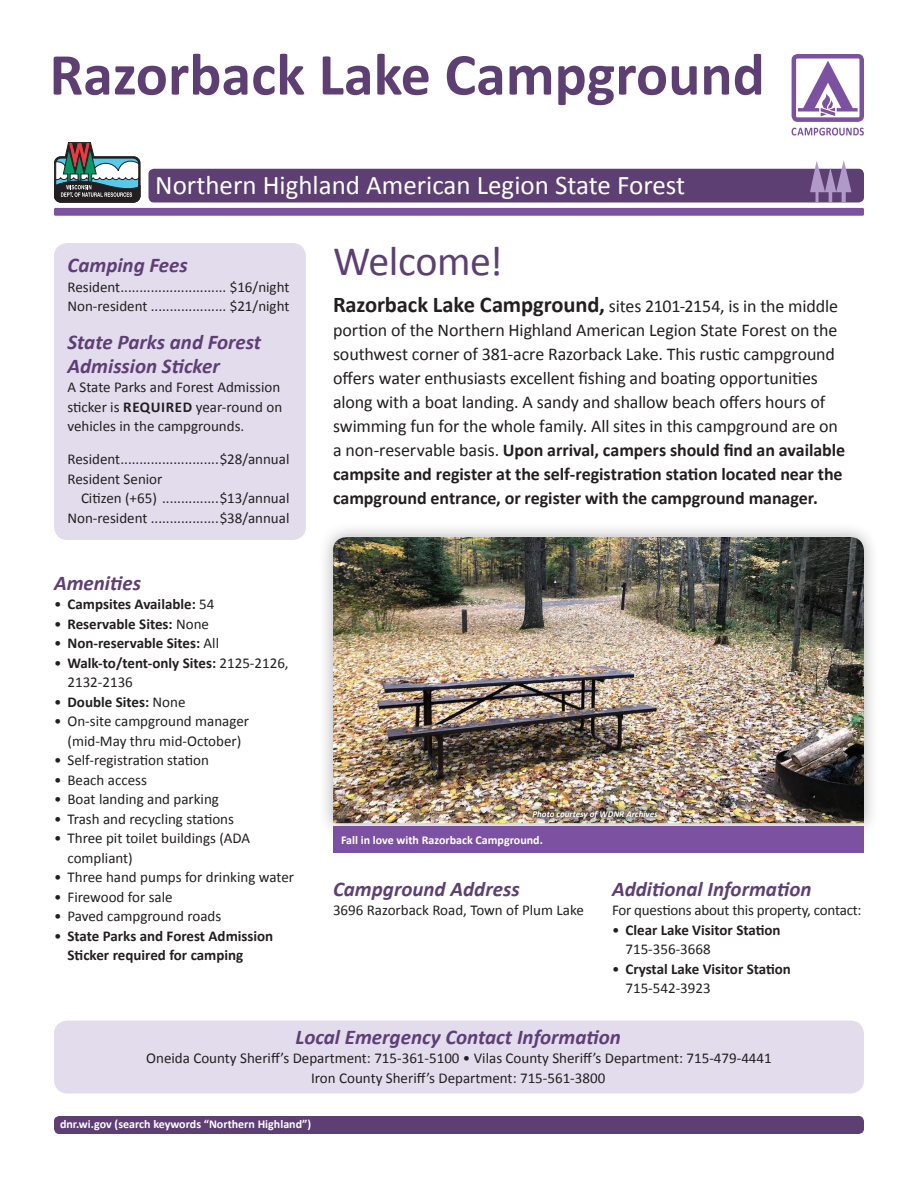
<style>
.page{position:relative;width:918px;height:1188px;background:#fff}
.page>*{position:absolute;margin:0;border:0;box-sizing:border-box;transform-origin:0 0}
.t1{font:700 60px "Calibri";color:#5e3f74}
.Section_Main_Heading{font:42px "Calibri";letter-spacing:-.01em;color:#5e3f74}
.t2{font:27px "Calibri";color:#fff}
.Subheadings{font:italic 700 21px/24px "Calibri";color:#5e3f74}
.Intro_Paragraph{font:18px/24px "Calibri";letter-spacing:-.01em;color:#231f20}
.Body_Text{font:15px/19.5px "Calibri";color:#231f20;text-align:center}
.Tint_Box_Text{font:15px/19.5px "Calibri";color:#231f20}
.Body_Text-2{font:700 15px/19.5px "Calibri";color:#231f20}
.Photo_Captions{font:700 12px "Calibri";color:#fff}
.Photo_Credit{font:italic 700 9px "Calibri";color:#fff}
.s1{font-weight:700}
.s2{font-weight:400}
.s3{font-weight:700;font-size:22.5px}
</style>
<div class="page">
<div style="left:148px;top:169px;width:716px;height:33px;background:#5e3f74;border-radius:5px"></div>
<div style="left:54px;top:208px;width:810px;height:8px;background:#7c51a1;border-radius:2px"></div>
<svg style="left:810px;top:160px;width:42px;height:42px"></svg>
<svg style="left:792px;top:54px;width:72px;height:68px"></svg>
<svg style="left:792px;top:128px;width:72px;height:8px"></svg>
<svg style="left:796px;top:59px;width:63px;height:58px"></svg>
<div style="left:54px;top:1116px;width:810px;height:18px;background:#5e3f74;border-radius:5px"></div>
<div style="left:54px;top:243px;width:252px;height:297px;background:#e3dced;border-radius:14px"></div>
<svg style="left:54px;top:142px;width:86px;height:60px"></svg>
<div style="left:54px;top:1021px;width:810px;height:73px;background:#e3dced;border-radius:14px"></div>
<div style="left:318px;top:522px;width:561px;height:316px;background:#231f20;opacity:.35"></div>
<img style="left:333px;top:537px;width:531px;height:286px">
<div style="left:333px;top:826px;width:531px;height:27px;background:#7c51a1"></div>
<img style="left:526px;top:804px;width:138px;height:21px">
<p class="t1" style="left:50px;top:37px;width:717px">Razorback Lake Campground</p>
<p class="t2" style="left:155px;top:168px;width:531px">Northern Highland American Legion State Forest</p>
<p class="Subheadings" style="left:68px;top:252px;width:122px">Camping Fees</p>
<p class="Tint_Box_Text" style="left:68px;top:276px;width:223px">Resident............................ $16/night<br>Non-resident .................... $21/night</p>
<p class="Subheadings" style="left:68px;top:329px;width:195px">State Parks and Forest<br>Admission Sticker</p>
<p class="Tint_Box_Text" style="left:68px;top:377px;width:216px">A State Parks and Forest Admission sticker is <span class="s1">REQUIRED</span> year-round on vehicles in the campgrounds.</p>
<p class="Tint_Box_Text" style="left:68px;top:449px;width:223px">Resident..........................$28/annual</p>
<p class="Tint_Box_Text" style="left:68px;top:468px;width:96px">Resident Senior</p>
<p class="Tint_Box_Text" style="left:81px;top:488px;width:210px">Citizen (+65) ...............$13/annual</p>
<p class="Tint_Box_Text" style="left:68px;top:507px;width:223px">Non-resident ..................$38/annual</p>
<p class="Subheadings" style="left:54px;top:570px;width:89px">Amenities</p>
<p class="Body_Text-2" style="left:54px;top:594px;width:162px"><span class="s2">•</span> Campsites Available: <span class="s2">54</span></p>
<p class="Body_Text-2" style="left:54px;top:613px;width:157px"><span class="s2">•</span> Reservable Sites: <span class="s2">None</span></p>
<p class="Body_Text-2" style="left:54px;top:633px;width:167px"><span class="s2">•</span> Non-reservable Sites: <span class="s2">All</span></p>
<p class="Body_Text-2" style="left:68px;top:652px;width:223px;text-indent:-14px"><span class="s2">•</span> Walk-to/tent-only Sites: <span class="s2">2125-2126,<br>2132-2136</span></p>
<p class="Body_Text-2" style="left:54px;top:691px;width:133px"><span class="s2">•</span> Double Sites: <span class="s2">None</span></p>
<p class="Body_Text" style="left:54px;top:711px;width:197px">• On-site campground manager (mid-May thru mid-October)</p>
<p class="Body_Text" style="left:54px;top:750px;width:157px">• Self-registration station</p>
<p class="Body_Text" style="left:54px;top:769px;width:94px">• Beach access</p>
<p class="Body_Text" style="left:54px;top:789px;width:166px">• Boat landing and parking</p>
<p class="Body_Text" style="left:54px;top:808px;width:182px">• Trash and recycling stations</p>
<p class="Body_Text" style="left:68px;top:828px;width:184px;text-align:left;text-indent:-14px">• Three pit toilet buildings (ADA compliant)</p>
<p class="Body_Text" style="left:54px;top:867px;width:242px">• Three hand pumps for drinking water</p>
<p class="Body_Text" style="left:54px;top:886px;width:120px">• Firewood for sale</p>
<p class="Body_Text" style="left:54px;top:906px;width:169px">• Paved campground roads</p>
<p class="Body_Text-2" style="left:68px;top:925px;width:207px;text-indent:-14px"><span class="s2">•</span> State Parks and Forest Admission<br>Sticker required for camping</p>
<p class="Section_Main_Heading" style="left:333px;top:235px;width:171px">Welcome!</p>
<p class="Intro_Paragraph" style="left:333px;top:293px;width:514px"><span class="s3">Razorback Lake Campground,</span> sites 2101-2154, is in the middle portion of the Northern Highland American Legion State Forest on the southwest corner of 381-acre Razorback Lake. This rustic campground offers water enthusiasts excellent fishing and boating opportunities along with a boat landing. A sandy and shallow beach offers hours of swimming fun for the whole family. All sites in this campground are on a non-reservable basis. <span class="s1">Upon arrival, campers should find an available campsite and register at the self-registration station located near the campground entrance, or register with the campground manager.</span></p>
<p class="Photo_Credit" style="left:532px;top:808px;width:127px">Photo courtesy of WDNR Archives</p>
<p class="Photo_Captions" style="left:341px;top:833px;width:203px">Fall in love with Razorback Campground.</p>
<p class="Subheadings" style="left:333px;top:876px;width:188px">Campground Address</p>
<p class="Body_Text" style="left:333px;top:900px;width:252px">3696 Razorback Road, Town of Plum Lake</p>
<p class="Subheadings" style="left:612px;top:876px;width:201px">Additional Information</p>
<p class="Body_Text" style="left:612px;top:900px;width:251px">For questions about this property, contact:</p>
<p class="Body_Text-2" style="left:626px;top:920px;width:157px;text-indent:-14px"><span class="s2">•</span> Clear Lake Visitor Station<br><span class="s2">715-356-3668</span></p>
<p class="Body_Text-2" style="left:626px;top:959px;width:167px;text-indent:-14px"><span class="s2">•</span> Crystal Lake Visitor Station<br><span class="s2">715-542-3923</span></p>
<p class="Subheadings" style="left:295px;top:1024px;width:327px">Local Emergency Contact Information</p>
<p class="Body_Text" style="left:146px;top:1048px;width:627px">Oneida County Sheriff’s Department: 715-361-5100 • Vilas County Sheriff’s Department: 715-479-4441<br>Iron County Sheriff’s Department: 715-561-3800</p>
<p class="Photo_Captions" style="left:60px;top:1117px;width:253px">dnr.wi.gov (search keywords “Northern Highland”)</p>
</div>
